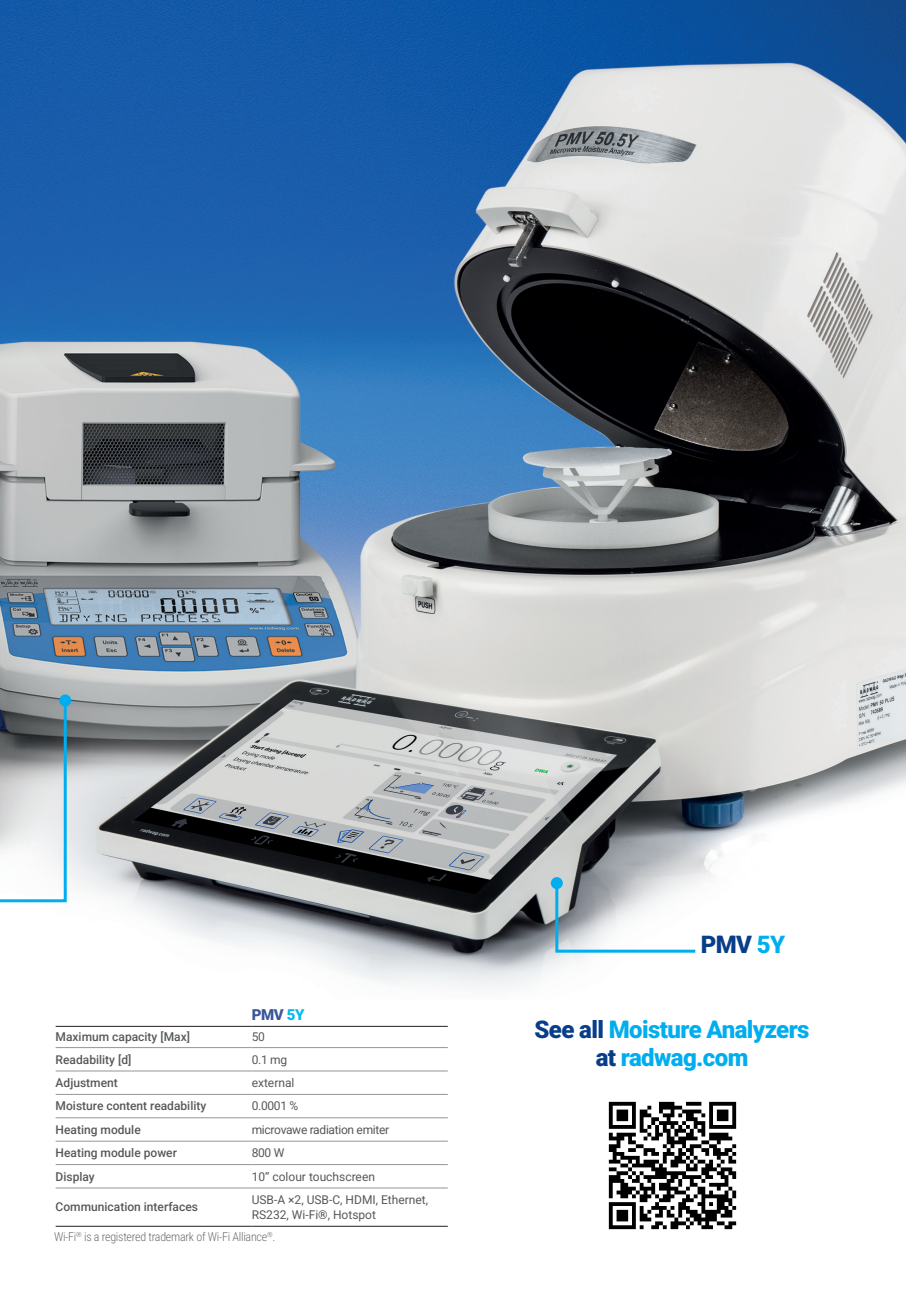
<style>
.page{position:relative;width:906px;height:1289px;background:#fff}
.page>*{position:absolute;margin:0;border:0;box-sizing:border-box;transform-origin:0 0}
.t1{font:900 24px/28.8px "Roboto";letter-spacing:-.025em;color:#00aeef;text-align:center}
.t2{font:900 24px "Roboto";color:#083e89}
.t3{font:900 15px "Roboto";color:#3a5799}
.t4{font:500 12px "Roboto";color:#57585a}
.t5{font:12px/14.4px "Roboto";color:#57585a}
.t6{font:300 12px "Roboto Condensed";letter-spacing:-.02em;color:#6c6d70}
.t7{font:12px "Roboto";letter-spacing:-.025em;color:#57585a}
.s1{color:#00baf1}
.s2{color:#00aeef}
.s3{color:#083e89}
</style>
<div class="page">
<img style="left:0;top:0;width:906px;height:1227px">
<hr style="left:56px;top:1047px;width:196px;height:1px;background:#939598">
<hr style="left:252px;top:1047px;width:196px;height:1px;background:#939598">
<hr style="left:56px;top:1070px;width:196px;height:1px;background:#939598">
<hr style="left:252px;top:1070px;width:196px;height:1px;background:#939598">
<hr style="left:56px;top:1094px;width:196px;height:1px;background:#939598">
<hr style="left:252px;top:1094px;width:196px;height:1px;background:#939598">
<hr style="left:56px;top:1117px;width:196px;height:1px;background:#939598">
<hr style="left:252px;top:1117px;width:196px;height:1px;background:#939598">
<hr style="left:56px;top:1140px;width:196px;height:1px;background:#939598">
<hr style="left:252px;top:1140px;width:196px;height:1px;background:#939598">
<hr style="left:56px;top:1164px;width:196px;height:1px;background:#939598">
<hr style="left:252px;top:1164px;width:196px;height:1px;background:#939598">
<hr style="left:56px;top:1187px;width:196px;height:1px;background:#939598">
<hr style="left:252px;top:1187px;width:196px;height:1px;background:#939598">
<hr style="left:56px;top:1026px;width:196px;height:1px;background:#231f20">
<hr style="left:252px;top:1026px;width:196px;height:1px;background:#231f20">
<hr style="left:56px;top:1225px;width:196px;height:1px;background:#231f20">
<hr style="left:252px;top:1225px;width:196px;height:1px;background:#231f20">
<svg style="left:0;top:697px;width:68px;height:206px"></svg>
<div style="left:59px;top:694px;width:12px;height:12px;background:#00aeef;border-radius:50%"></div>
<svg style="left:554px;top:880px;width:144px;height:74px"></svg>
<div style="left:551px;top:877px;width:12px;height:12px;background:#00aeef;border-radius:50%"></div>
<img style="left:605px;top:1098px;width:134px;height:132px">
<p class="t3" style="left:252px;top:1004px;width:54px">PMV <span class="s1">5Y</span></p>
<p class="t4" style="left:56px;top:1028px;width:136px">Maximum capacity [Max]</p>
<p class="t5" style="left:252px;top:1029px;width:15px">50</p>
<p class="t4" style="left:56px;top:1050px;width:77px">Readability [d]</p>
<p class="t5" style="left:252px;top:1051px;width:37px">0.1 mg</p>
<p class="t4" style="left:56px;top:1074px;width:64px">Adjustment</p>
<p class="t5" style="left:252px;top:1074px;width:44px">external</p>
<p class="t4" style="left:56px;top:1097px;width:152px">Moisture content readability</p>
<p class="t5" style="left:252px;top:1098px;width:48px">0.0001 %</p>
<p class="t4" style="left:56px;top:1121px;width:87px">Heating module</p>
<p class="t7" style="left:252px;top:1121px;width:139px">microvawe radiation emiter</p>
<p class="t4" style="left:56px;top:1144px;width:123px">Heating module power</p>
<p class="t5" style="left:252px;top:1145px;width:34px">800 W</p>
<p class="t4" style="left:56px;top:1167px;width:41px">Display</p>
<p class="t5" style="left:252px;top:1168px;width:125px">10” colour touchscreen</p>
<p class="t4" style="left:56px;top:1198px;width:144px">Communication interfaces</p>
<p class="t5" style="left:252px;top:1192px;width:178px">USB-A ×2, USB-C, HDMI, Ethernet,<br>RS232, Wi-Fi®, Hotspot</p>
<p class="t6" style="left:54px;top:1228px;width:223px">Wi-Fi<sup>®</sup> is a registered trademark of Wi-Fi Alliance<sup>®</sup>.</p>
<h1 class="t2" style="left:701px;top:927px;width:86px">PMV <span class="s2">5Y</span></h1>
<h1 class="t1" style="left:534px;top:1013px;width:276px"><span class="s3">See all</span> Moisture Analyzers <span class="s3">at</span> radwag.com</h1>
</div>
